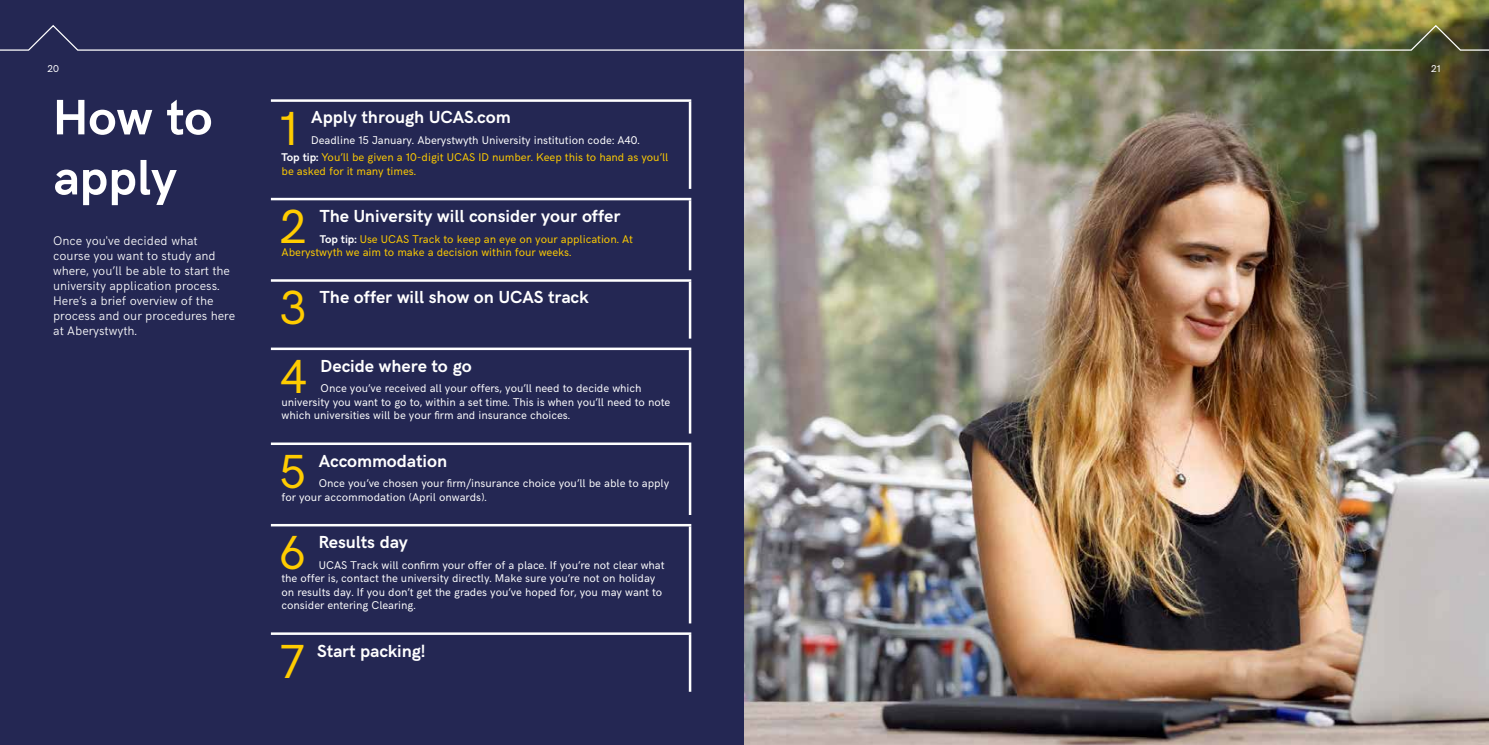
<style>
.page{position:relative;width:1489px;height:745px;background:#fff}
.page>*{position:absolute;margin:0;border:0;box-sizing:border-box;transform-origin:0 0}
.t1{font:700 50px/60px "HK Grotesk";color:#fff}
.t2{font:47.88px "HK Grotesk";color:#fc0}
.t3{font:700 17.5px "HK Grotesk";color:#fff}
.t4{font:300 12.5px/15px "HK Grotesk";color:#fff}
.t5{font:11.25px/13.5px "HK Grotesk";color:#fff}
.t6{font:11.25px/13.5px "HK Grotesk";color:#fc0}
.t7{font:10px "HK Grotesk";color:#fff}
.s1{font-weight:700}
.s2{color:#fc0}
.s3{font-weight:700;color:#fff}
</style>
<div class="page">
<div style="left:0;top:0;width:744px;height:744px;background:#242753"></div>
<img style="left:744px;top:0;width:744px;height:744px">
<hr style="left:271px;top:99px;width:420px;height:3px;background:#fff">
<hr style="left:688px;top:102px;width:3px;height:87px;background:#fff">
<hr style="left:271px;top:198px;width:420px;height:2px;background:#fff">
<hr style="left:688px;top:200px;width:3px;height:70px;background:#fff">
<hr style="left:271px;top:279px;width:420px;height:2px;background:#fff">
<hr style="left:688px;top:281px;width:3px;height:57px;background:#fff">
<hr style="left:271px;top:347px;width:420px;height:3px;background:#fff">
<hr style="left:688px;top:350px;width:3px;height:83px;background:#fff">
<hr style="left:271px;top:442px;width:420px;height:2px;background:#fff">
<hr style="left:688px;top:444px;width:3px;height:70px;background:#fff">
<hr style="left:271px;top:523px;width:420px;height:3px;background:#fff">
<hr style="left:688px;top:526px;width:3px;height:97px;background:#fff">
<hr style="left:271px;top:632px;width:420px;height:2px;background:#fff">
<hr style="left:688px;top:634px;width:3px;height:57px;background:#fff">
<svg style="left:0;top:24px;width:1488px;height:28px"></svg>
<p class="t7" style="left:47px;top:61px;width:13px">20</p>
<p class="t7" style="left:1430px;top:61px;width:11px">21</p>
<h1 class="t1" style="left:53px;top:83px;width:161px">How to apply</h1>
<p class="t4" style="left:53px;top:232px;width:183px">Once you've decided what course you want to study and where, you’ll be able to start the university application process.<br>Here’s a brief overview of the process and our procedures here at Aberystwyth.</p>
<h2 class="t2" style="left:280px;top:92px;width:20px">1</h2>
<h3 class="t3" style="left:311px;top:104px;width:201px">Apply through UCAS.com</h3>
<p class="t5" style="left:281px;top:131px;width:388px;line-height:17px;text-align:center">Deadline 15 January. Aberystwyth University institution code: A40.<br><span class="s1">Top tip:</span> <span class="s2">You’ll be given a 10-digit UCAS ID number. Keep this to hand as you’ll</span></p>
<p class="t6" style="left:281px;top:163px;width:136px">be asked for it many times.</p>
<h2 class="t2" style="left:280px;top:190px;width:28px">2</h2>
<h3 class="t3" style="left:320px;top:203px;width:302px">The University will consider your offer</h3>
<p class="t6" style="left:281px;top:231px;width:353px;text-indent:38px"><span class="s3">Top tip:</span> Use UCAS Track to keep an eye on your application. At<br>Aberystwyth we aim to make a decision within four weeks.</p>
<h2 class="t2" style="left:280px;top:272px;width:28px">3</h2>
<h3 class="t3" style="left:320px;top:284px;width:270px">The offer will show on UCAS track</h3>
<h2 class="t2" style="left:280px;top:340px;width:29px">4</h2>
<h3 class="t3" style="left:320px;top:352px;width:152px">Decide where to go</h3>
<p class="t5" style="left:281px;top:380px;width:390px;text-indent:39px">Once you’ve received all your offers, you’ll need to decide which university you want to go to, within a set time. This is when you’ll need to note which universities will be your firm and insurance choices.</p>
<h2 class="t2" style="left:279px;top:435px;width:28px">5</h2>
<h3 class="t3" style="left:319px;top:447px;width:130px">Accommodation</h3>
<p class="t5" style="left:281px;top:475px;width:389px;text-indent:37px">Once you’ve chosen your firm/insurance choice you’ll be able to apply for your accommodation (April onwards).</p>
<h2 class="t2" style="left:278px;top:516px;width:29px">6</h2>
<h3 class="t3" style="left:319px;top:528px;width:91px">Results day</h3>
<p class="t5" style="left:281px;top:557px;width:384px;text-indent:37px">UCAS Track will confirm your offer of a place. If you’re not clear what the offer is, contact the university directly. Make sure you’re not on holiday on results day. If you don’t get the grades you’ve hoped for, you may want to consider entering Clearing.</p>
<h2 class="t2" style="left:280px;top:624px;width:25px">7</h2>
<h3 class="t3" style="left:317px;top:637px;width:110px">Start packing!</h3>
</div>
